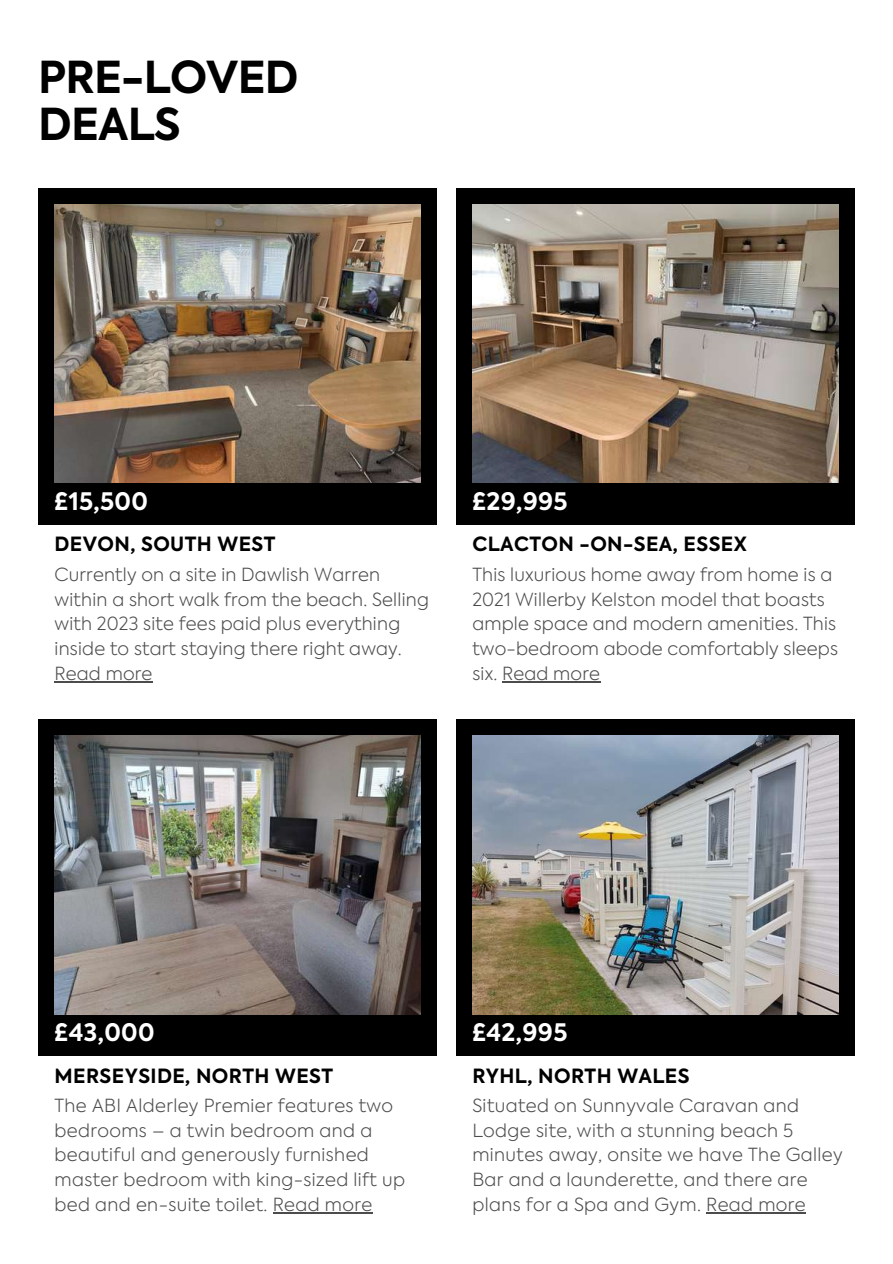
<style>
.page{position:relative;width:893px;height:1264px;background:#fff}
.page>*{position:absolute;margin:0;border:0;box-sizing:border-box;transform-origin:0 0}
.t1{font:700 43.65px/47.2px "Axiforma";letter-spacing:-.02em;color:#000001}
.t2{font:700 24px "Axiforma";letter-spacing:.015em;color:#fff}
.t3{font:700 19.5px "Axiforma";letter-spacing:.02em;color:#000}
.t4{font:300 18px/24.8px "Axiforma";letter-spacing:.02em;color:#4c4c4c}
</style>
<div class="page">
<div style="left:38px;top:188px;width:398px;height:336px;background:#000"></div>
<img style="left:54px;top:204px;width:367px;height:279px">
<hr style="left:55px;top:681px;width:98px;height:1px;background:#4c4c4c">
<div style="left:456px;top:188px;width:398px;height:336px;background:#000"></div>
<img style="left:472px;top:204px;width:366px;height:279px">
<hr style="left:502px;top:681px;width:98px;height:1px;background:#4c4c4c">
<div style="left:38px;top:719px;width:398px;height:336px;background:#000"></div>
<img style="left:54px;top:735px;width:367px;height:279px">
<hr style="left:273px;top:1211px;width:99px;height:2px;background:#4c4c4c">
<div style="left:456px;top:719px;width:398px;height:336px;background:#000"></div>
<img style="left:472px;top:735px;width:366px;height:279px">
<hr style="left:706px;top:1211px;width:100px;height:2px;background:#4c4c4c">
<h1 class="t1" style="left:38px;top:57px;width:262px">PRE-LOVED<br>DEALS</h1>
<h2 class="t2" style="left:54px;top:491px;width:95px">£15,500</h2>
<p class="t3" style="left:55px;top:536px;width:222px">DEVON, SOUTH WEST</p>
<p class="t4" style="left:55px;top:563px;width:376px">Currently on a site in Dawlish Warren within a short walk from the beach. Selling with 2023 site fees paid plus everything inside to start staying there right away.<br>Read more</p>
<h2 class="t2" style="left:472px;top:491px;width:97px">£29,995</h2>
<p class="t3" style="left:472px;top:536px;width:276px">CLACTON -ON-SEA, ESSEX</p>
<p class="t4" style="left:472px;top:563px;width:367px">This luxurious home away from home is a 2021 Willerby Kelston model that boasts ample space and modern amenities. This two-bedroom abode comfortably sleeps six. Read more</p>
<h2 class="t2" style="left:54px;top:1022px;width:102px">£43,000</h2>
<p class="t3" style="left:55px;top:1067px;width:280px">MERSEYSIDE, NORTH WEST</p>
<p class="t4" style="left:55px;top:1094px;width:352px">The ABI Alderley Premier features two bedrooms – a twin bedroom and a beautiful and generously furnished master bedroom with king-sized lift up bed and en-suite toilet. Read more</p>
<h2 class="t2" style="left:472px;top:1022px;width:97px">£42,995</h2>
<p class="t3" style="left:472px;top:1067px;width:219px">RYHL, NORTH WALES</p>
<p class="t4" style="left:472px;top:1094px;width:372px">Situated on Sunnyvale Caravan and Lodge site, with a stunning beach 5 minutes away, onsite we have The Galley Bar and a launderette, and there are plans for a Spa and Gym. Read more</p>
</div>
